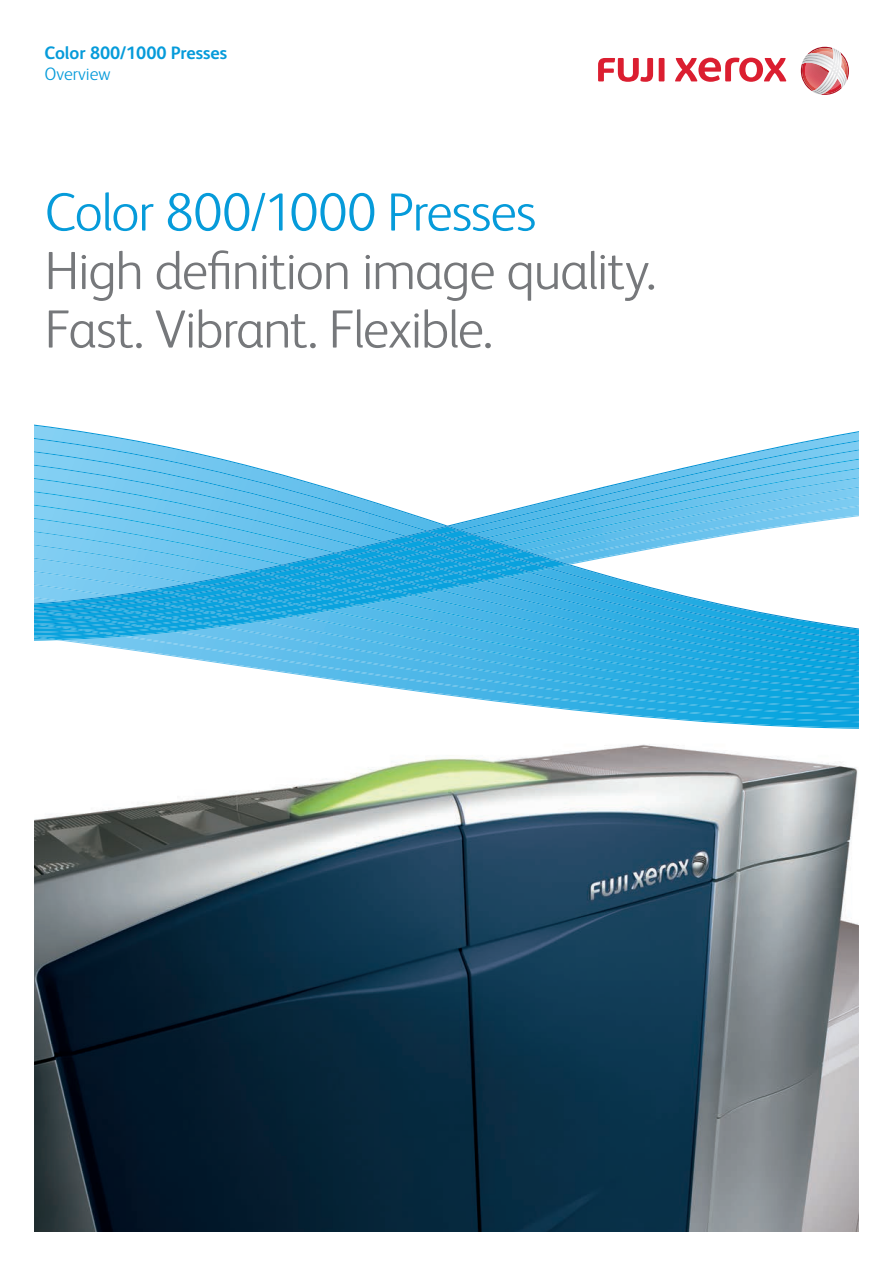
<style>
.page{position:relative;width:893px;height:1263px;background:#fff}
.page>*{position:absolute;margin:0;border:0;box-sizing:border-box;transform-origin:0 0}
.t1{font:300 54px/58.5px "Xerox Sans";letter-spacing:-.025em;color:#76787b}
.t2{font:300 54px "Xerox Sans";letter-spacing:-.02em;color:#069bda}
.t3{font:700 18px "Xerox Sans";color:#069bda}
.t4{font:300 18px "Xerox Sans";color:#069bda}
</style>
<div class="page">
<img style="left:34px;top:744px;width:825px;height:488px">
<svg style="left:801px;top:47px;width:48px;height:48px"></svg>
<img style="left:817px;top:57px;width:22px;height:37px">
<svg style="left:598px;top:58px;width:188px;height:24px"></svg>
<svg style="left:406px;top:690px;width:453px;height:39px"></svg>
<svg style="left:34px;top:425px;width:825px;height:265px"></svg>
<p class="t3" style="left:45px;top:41px;width:184px">Color 800/1000 Presses</p>
<p class="t4" style="left:45px;top:62px;width:68px">Overview</p>
<p class="t2" style="left:45px;top:177px;width:493px">Color 800/1000 Presses</p>
<p class="t1" style="left:45px;top:239px;width:613px">High definition image quality.<br>Fast. Vibrant. Flexible.</p>
</div>
